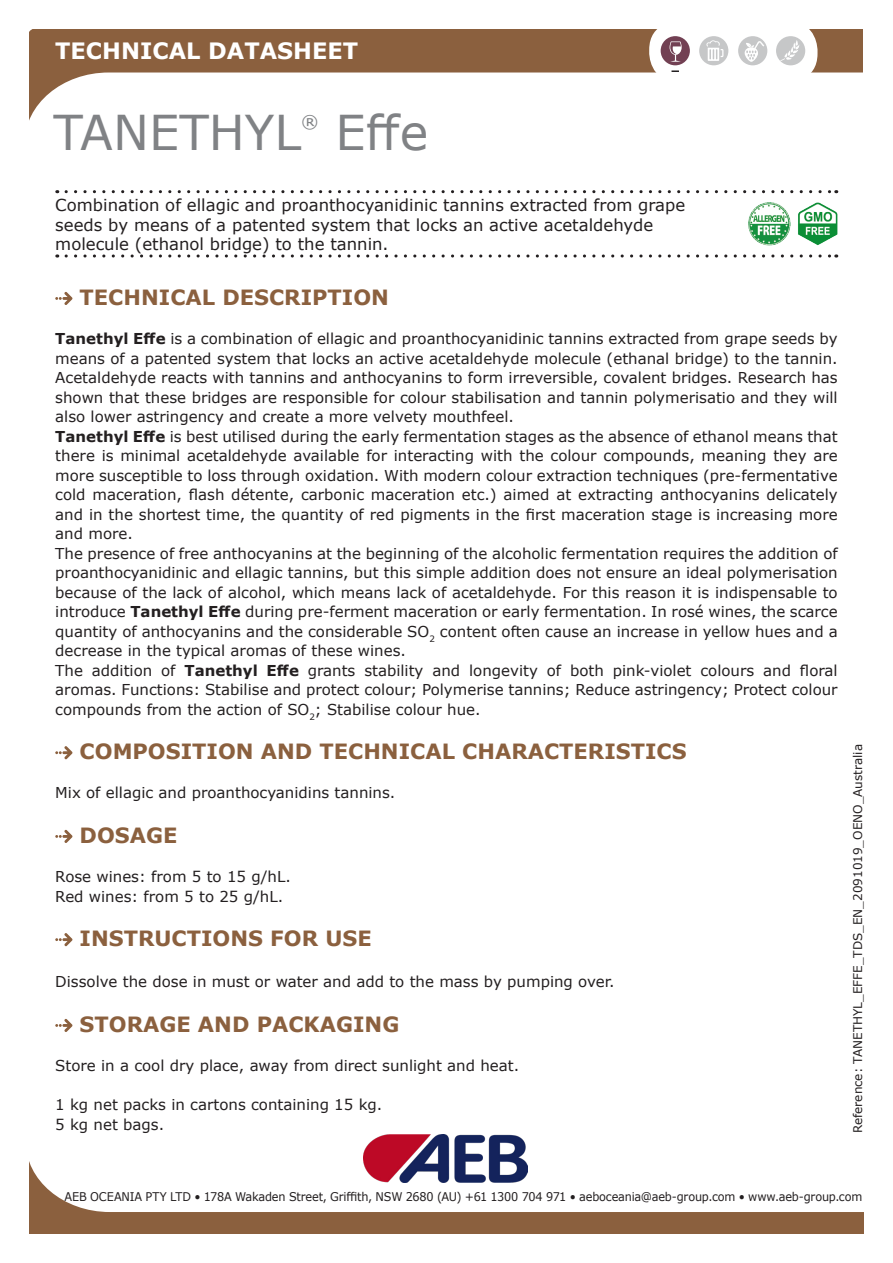
<style>
.page{position:relative;width:893px;height:1263px;background:#fff}
.page>*{position:absolute;margin:0;border:0;box-sizing:border-box;transform-origin:0 0}
.t1{font:48px "Verdana";color:#808285}
.t2{font:700 22.5px "Verdana";color:#fff}
.t3{font:700 21px "Verdana";color:#8b603e}
.t4{font:17.55px "Verdana";color:#808285}
.t5{font:16.5px/19.8px "Verdana";color:#231f20}
.t6{font:15px/19.5px "Verdana";color:#231f20;text-align:justify}
.t7{font:12px "Verdana";letter-spacing:-.01em;color:#231f20;scale:.94 1}
.t8{font:12px "Verdana";letter-spacing:-.01em;color:#231f20}
.s1{font-weight:700}
</style>
<div class="page">
<svg style="left:30px;top:1164px;width:834px;height:69px"></svg>
<svg style="left:66px;top:190px;width:771px;height:3px"></svg>
<svg style="left:66px;top:254px;width:771px;height:4px"></svg>
<svg style="left:29px;top:30px;width:834px;height:91px"></svg>
<svg style="left:649px;top:21px;width:167px;height:61px"></svg>
<div style="left:650px;top:22px;width:167px;height:60px;background:#fff;border-radius:28px"></div>
<svg style="left:671px;top:70px;width:8px;height:2px"></svg>
<div style="left:776px;top:36px;width:29px;height:29px;background:#c6c7c8;border-radius:50%"></div>
<svg style="left:780px;top:40px;width:20px;height:21px"></svg>
<div style="left:738px;top:36px;width:29px;height:29px;background:#c6c7c8;border-radius:50%"></div>
<div style="left:661px;top:36px;width:29px;height:29px;background:#724053;border-radius:50%"></div>
<div style="left:699px;top:36px;width:29px;height:29px;background:#c6c7c8;border-radius:50%"></div>
<svg style="left:706px;top:40px;width:17px;height:21px"></svg>
<svg style="left:670px;top:41px;width:12px;height:21px"></svg>
<svg style="left:745px;top:41px;width:19px;height:21px"></svg>
<img style="left:363px;top:1134px;width:165px;height:48px">
<svg style="left:55px;top:292px;width:17px;height:13px"></svg>
<svg style="left:55px;top:746px;width:17px;height:13px"></svg>
<svg style="left:55px;top:830px;width:17px;height:13px"></svg>
<svg style="left:55px;top:933px;width:17px;height:13px"></svg>
<svg style="left:55px;top:1019px;width:17px;height:13px"></svg>
<img style="left:749px;top:202px;width:89px;height:44px">
<h2 class="t2" style="left:55px;top:35px;width:304px">TECHNICAL DATASHEET</h2>
<p class="t1" style="left:53px;top:100px;width:249px">TANETHYL</p>
<p class="t4" style="left:301px;top:110px;width:19px">®</p>
<p class="t1" style="left:336px;top:100px;width:94px">Effe</p>
<p class="t5" style="left:55px;top:195px;width:632px">Combination of ellagic and proanthocyanidinic tannins extracted from grape seeds by means of a patented system that locks an active acetaldehyde molecule (ethanol bridge) to the tannin.</p>
<p class="t3" style="left:80px;top:282px;width:311px">TECHNICAL DESCRIPTION</p>
<p class="t6" style="left:55px;top:329px;width:784px"><span class="s1">Tanethyl Effe</span> is a combination of ellagic and proanthocyanidinic tannins extracted from grape seeds by means of a patented system that locks an active acetaldehyde molecule (ethanal bridge) to the tannin.<br>Acetaldehyde reacts with tannins and anthocyanins to form irreversible, covalent bridges. Research has shown that these bridges are responsible for colour stabilisation and tannin polymerisatio and they will also lower astringency and create a more velvety mouthfeel.</p>
<p class="t6" style="left:55px;top:426px;width:784px"><span class="s1">Tanethyl Effe</span> is best utilised during the early fermentation stages as the absence of ethanol means that there is minimal acetaldehyde available for interacting with the colour compounds, meaning they are more susceptible to loss through oxidation. With modern colour extraction techniques (pre-fermentative cold maceration, flash détente, carbonic maceration etc.) aimed at extracting anthocyanins delicately and in the shortest time, the quantity of red pigments in the first maceration stage is increasing more and more.</p>
<p class="t6" style="left:55px;top:543px;width:784px">The presence of free anthocyanins at the beginning of the alcoholic fermentation requires the addition of proanthocyanidinic and ellagic tannins, but this simple addition does not ensure an ideal polymerisation because of the lack of alcohol, which means lack of acetaldehyde. For this reason it is indispensable to introduce <span class="s1">Tanethyl Effe</span> during pre-ferment maceration or early fermentation. In rosé wines, the scarce quantity of anthocyanins and the considerable SO<sub>2</sub> content often cause an increase in yellow hues and a decrease in the typical aromas of these wines.</p>
<p class="t6" style="left:55px;top:660px;width:784px">The addition of <span class="s1">Tanethyl Effe</span> grants stability and longevity of both pink-violet colours and floral aromas. Functions: Stabilise and protect colour; Polymerise tannins; Reduce astringency; Protect colour compounds from the action of SO<sub>2</sub>; Stabilise colour hue.</p>
<p class="t3" style="left:80px;top:737px;width:608px">COMPOSITION AND TECHNICAL CHARACTERISTICS</p>
<p class="t6" style="left:55px;top:783px;width:342px">Mix of ellagic and proanthocyanidins tannins.</p>
<p class="t3" style="left:80px;top:820px;width:99px">DOSAGE</p>
<p class="t6" style="left:55px;top:867px;width:237px">Rose wines: from 5 to 15 g/hL.</p>
<p class="t6" style="left:55px;top:886px;width:229px">Red wines: from 5 to 25 g/hL.</p>
<p class="t3" style="left:80px;top:924px;width:294px">INSTRUCTIONS FOR USE</p>
<p class="t6" style="left:55px;top:972px;width:561px">Dissolve the dose in must or water and add to the mass by pumping over.</p>
<p class="t3" style="left:80px;top:1009px;width:321px">STORAGE AND PACKAGING</p>
<p class="t6" style="left:55px;top:1056px;width:465px">Store in a cool dry place, away from direct sunlight and heat.</p>
<p class="t6" style="left:55px;top:1095px;width:329px">1 kg net packs in cartons containing 15 kg.</p>
<p class="t6" style="left:55px;top:1114px;width:110px">5 kg net bags.</p>
<p class="t8" style="left:850px;top:1133px;width:391px;rotate:-90deg">Reference: TANETHYL_EFFE_TDS_EN_2091019_OENO_Australia</p>
<p class="t7" style="left:65px;top:1188px;width:850px">AEB OCEANIA PTY LTD • 178A Wakaden Street, Griffith, NSW 2680 (AU) +61 1300 704 971 • aeboceania@aeb-group.com • www.aeb-group.com</p>
</div>
